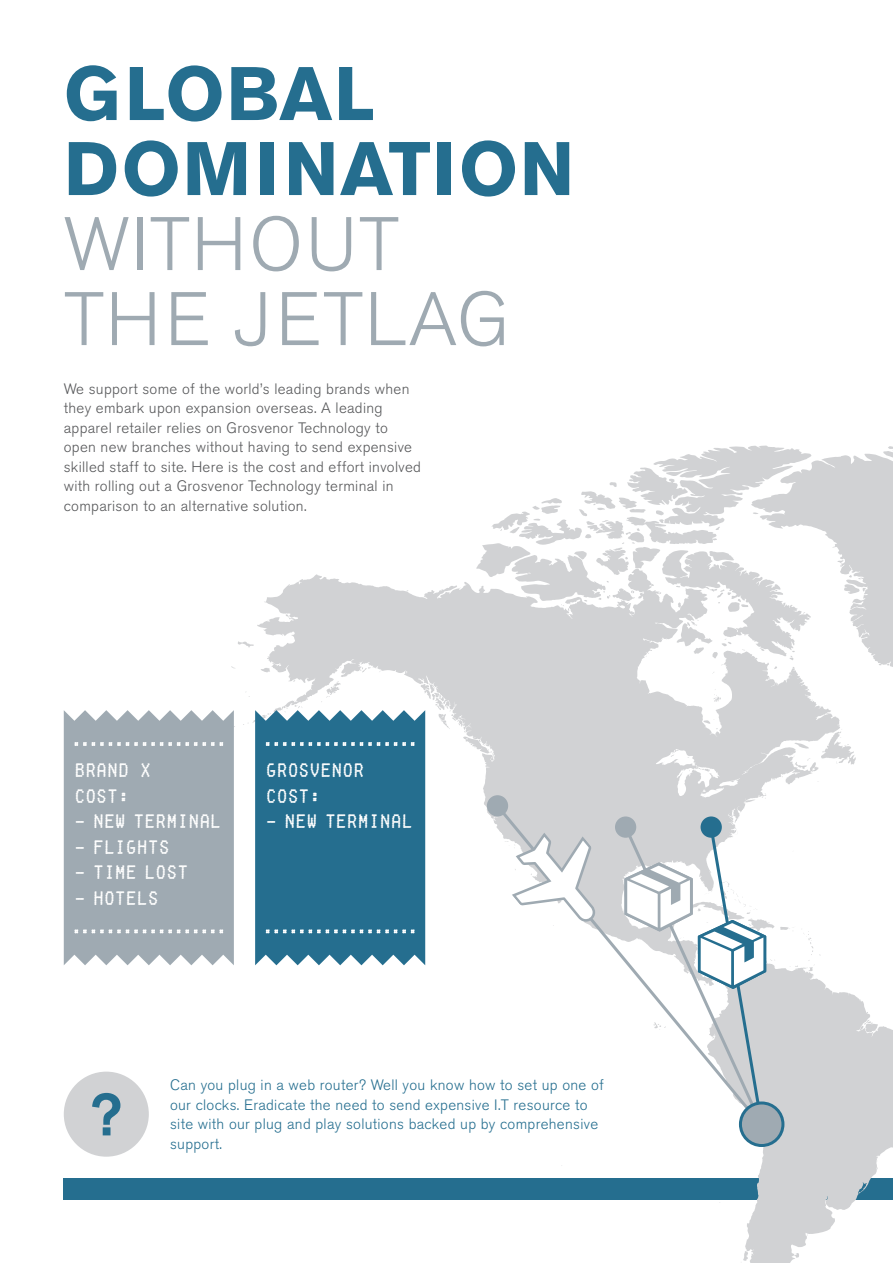
<style>
.page{position:relative;width:893px;height:1263px;background:#fff}
.page>*{position:absolute;margin:0;border:0;box-sizing:border-box;transform-origin:0 0}
.t1{font:700 75px/75px "Akzidenz Grotesk BE";letter-spacing:.02em;color:#256e8f}
.t2{font:18px "Fake Receipt";color:#fff;scale:.9 1}
.t3{font:300 15px/19.5px "Akzidenz Grotesk BE";letter-spacing:.02em;color:#57585a}
.t4{font:300 15px/19.5px "Akzidenz Grotesk BE";letter-spacing:.02em;color:#256e8f}
.s1{font-weight:300;color:#9faab2}
</style>
<div class="page">
<div style="left:64px;top:1178px;width:829px;height:21px;background:#256e8f"></div>
<svg style="left:205px;top:446px;width:688px;height:817px"></svg>
<svg style="left:493px;top:802px;width:272px;height:326px"></svg>
<div style="left:487px;top:795px;width:21px;height:21px;background:#9faab2;border-radius:50%"></div>
<div style="left:615px;top:816px;width:21px;height:22px;background:#9faab2;border-radius:50%"></div>
<div style="left:701px;top:816px;width:21px;height:22px;background:#256e8f;border-radius:50%"></div>
<svg style="left:512px;top:833px;width:83px;height:89px"></svg>
<div style="left:64px;top:1071px;width:85px;height:86px;background:#d1d2d4;border-radius:50%"></div>
<svg style="left:92px;top:1093px;width:28px;height:42px"></svg>
<div style="left:64px;top:710px;width:170px;height:255px;background:#9faab2"></div>
<svg style="left:255px;top:710px;width:170px;height:255px;background:#327695"></svg>
<svg style="left:622px;top:823px;width:144px;height:306px"></svg>
<div style="left:740px;top:1103px;width:43px;height:42px;background:#9faab2;border-radius:50%"></div>
<div style="left:739px;top:1101px;width:45px;height:46px;border:3px solid #256e8f;border-radius:50%"></div>
<p class="t1" style="left:64px;top:57px;width:512px">GLOBAL<br>DOMINATION<br><span class="s1">WITHOUT<br>THE JETLAG</span></p>
<p class="t3" style="left:64px;top:379px;width:359px">We support some of the world’s leading brands when they embark upon expansion overseas. A leading apparel retailer relies on Grosvenor Technology to open new branches without having to send expensive skilled staff to site. Here is the cost and effort involved with rolling out a Grosvenor Technology terminal in comparison to an alternative solution.</p>
<p class="t2" style="left:74px;top:760px;width:87px">BRAND X</p>
<p class="t2" style="left:74px;top:785px;width:62px">COST:</p>
<p class="t2" style="left:74px;top:811px;width:165px">- NEW TERMINAL</p>
<p class="t2" style="left:74px;top:836px;width:107px">- FLIGHTS</p>
<p class="t2" style="left:74px;top:862px;width:128px">- TIME LOST</p>
<p class="t2" style="left:74px;top:887px;width:95px">- HOTELS</p>
<p class="t2" style="left:266px;top:760px;width:111px">GROSVENOR</p>
<p class="t2" style="left:266px;top:785px;width:62px">COST:</p>
<p class="t2" style="left:266px;top:811px;width:165px">- NEW TERMINAL</p>
<p class="t4" style="left:170px;top:1076px;width:435px">Can you plug in a web router? Well you know how to set up one of our clocks. Eradicate the need to send expensive I.T resource to site with our plug and play solutions backed up by comprehensive support.</p>
</div>
